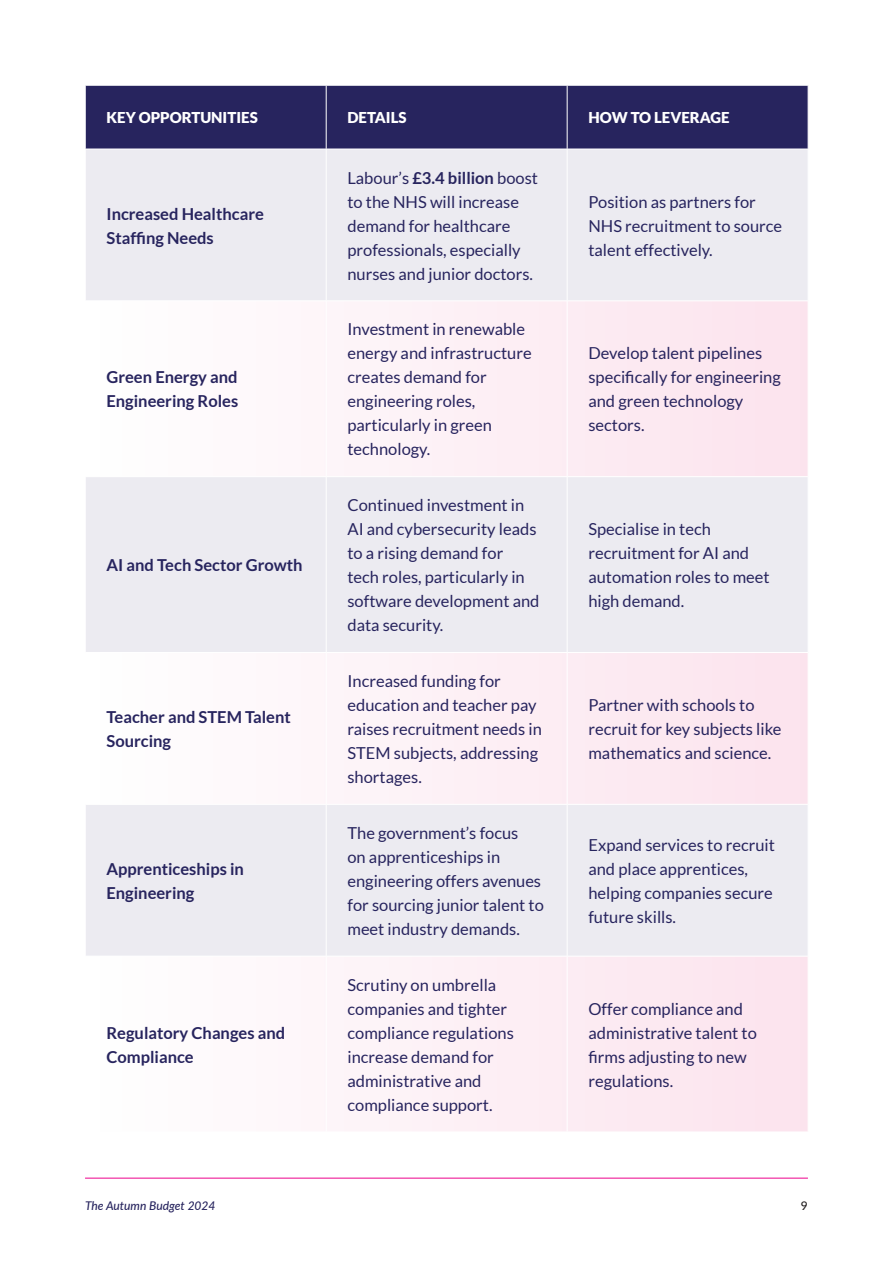
<style>
.page{position:relative;width:893px;height:1263px;background:#fff}
.page>*{position:absolute;margin:0;border:0;box-sizing:border-box;transform-origin:0 0}
.t1{font:16.5px/24px "Lato";color:#27245e}
.t2{font:700 16.5px/24px "Lato";color:#27245e}
.t3{font:900 15px "Lato";color:#fff}
.t4{font:italic 500 12px "Lato";color:#27245e}
.t5{font:500 12px "Lato";color:#231f20}
.s1{font-weight:700}
</style>
<div class="page">
<hr style="left:85px;top:1178px;width:723px;height:1px;background:#ed028c">
<div style="left:86px;top:86px;width:722px;height:63px;background:#27245e"></div>
<div style="left:86px;top:150px;width:722px;height:806px;background:#ecebf1"></div>
<svg style="left:86px;top:302px;width:722px;height:174px"></svg>
<svg style="left:86px;top:653px;width:722px;height:151px"></svg>
<div style="left:344px;top:957px;width:464px;height:175px;background:#fcecf3"></div>
<hr style="left:326px;top:85px;width:1px;height:64px;background:#fff">
<hr style="left:567px;top:85px;width:1px;height:64px;background:#fff">
<hr style="left:326px;top:149px;width:1px;height:152px;background:#fff">
<hr style="left:567px;top:149px;width:1px;height:152px;background:#fff">
<hr style="left:85px;top:301px;width:241px;height:1px;background:#fff">
<hr style="left:326px;top:301px;width:241px;height:1px;background:#fff">
<hr style="left:326px;top:301px;width:1px;height:175px;background:#fff">
<hr style="left:567px;top:301px;width:241px;height:1px;background:#fff">
<hr style="left:567px;top:301px;width:1px;height:175px;background:#fff">
<hr style="left:85px;top:476px;width:241px;height:1px;background:#fff">
<hr style="left:326px;top:476px;width:241px;height:1px;background:#fff">
<hr style="left:326px;top:477px;width:1px;height:175px;background:#fff">
<hr style="left:567px;top:476px;width:241px;height:1px;background:#fff">
<hr style="left:567px;top:477px;width:1px;height:175px;background:#fff">
<hr style="left:85px;top:652px;width:241px;height:1px;background:#fff">
<hr style="left:326px;top:652px;width:241px;height:1px;background:#fff">
<hr style="left:326px;top:653px;width:1px;height:151px;background:#fff">
<hr style="left:567px;top:652px;width:241px;height:1px;background:#fff">
<hr style="left:567px;top:653px;width:1px;height:151px;background:#fff">
<hr style="left:85px;top:804px;width:241px;height:1px;background:#fff">
<hr style="left:326px;top:804px;width:241px;height:1px;background:#fff">
<hr style="left:326px;top:804px;width:1px;height:152px;background:#fff">
<hr style="left:567px;top:804px;width:241px;height:1px;background:#fff">
<hr style="left:567px;top:804px;width:1px;height:152px;background:#fff">
<hr style="left:567px;top:956px;width:1px;height:176px;background:#fff">
<p class="t3" style="left:106px;top:109px;width:153px">KEY OPPORTUNITIES</p>
<p class="t3" style="left:347px;top:109px;width:61px">DETAILS</p>
<p class="t3" style="left:588px;top:109px;width:143px">HOW TO LEVERAGE</p>
<p class="t2" style="left:106px;top:201px;width:159px">Increased Healthcare<br>Staffing Needs</p>
<p class="t2" style="left:106px;top:365px;width:133px">Green Energy and<br>Engineering Roles</p>
<p class="t2" style="left:106px;top:553px;width:198px">AI and Tech Sector Growth</p>
<p class="t2" style="left:106px;top:705px;width:186px">Teacher and STEM Talent<br>Sourcing</p>
<p class="t2" style="left:106px;top:857px;width:139px">Apprenticeships in<br>Engineering</p>
<p class="t2" style="left:106px;top:1020px;width:180px">Regulatory Changes and<br>Compliance</p>
<p class="t1" style="left:347px;top:165px;width:192px">Labour’s <span class="s1">£3.4 billion</span> boost to the NHS will increase demand for healthcare professionals, especially nurses and junior doctors.</p>
<p class="t1" style="left:347px;top:317px;width:186px">Investment in renewable energy and infrastructure creates demand for engineering roles, particularly in green technology.</p>
<p class="t1" style="left:347px;top:493px;width:194px">Continued investment in<br>AI and cybersecurity leads to a rising demand for<br>tech roles, particularly in software development and data security.</p>
<p class="t1" style="left:347px;top:669px;width:196px">Increased funding for education and teacher pay raises recruitment needs in<br>STEM subjects, addressing shortages.</p>
<p class="t1" style="left:347px;top:821px;width:198px">The government’s focus<br>on apprenticeships in engineering offers avenues for sourcing junior talent to meet industry demands.</p>
<p class="t1" style="left:347px;top:972px;width:168px">Scrutiny on umbrella companies and tighter compliance regulations increase demand for administrative and compliance support.</p>
<p class="t1" style="left:588px;top:189px;width:195px">Position as partners for<br>NHS recruitment to source talent effectively.</p>
<p class="t1" style="left:588px;top:341px;width:194px">Develop talent pipelines specifically for engineering and green technology sectors.</p>
<p class="t1" style="left:588px;top:517px;width:183px">Specialise in tech recruitment for AI and automation roles to meet high demand.</p>
<p class="t1" style="left:588px;top:693px;width:195px">Partner with schools to recruit for key subjects like mathematics and science.</p>
<p class="t1" style="left:588px;top:833px;width:188px">Expand services to recruit and place apprentices, helping companies secure future skills.</p>
<p class="t1" style="left:588px;top:996px;width:170px">Offer compliance and administrative talent to firms adjusting to new regulations.</p>
<p class="t4" style="left:85px;top:1197px;width:132px">The Autumn Budget 2024</p>
<p class="t5" style="left:801px;top:1197px;width:8px">9</p>
</div>
